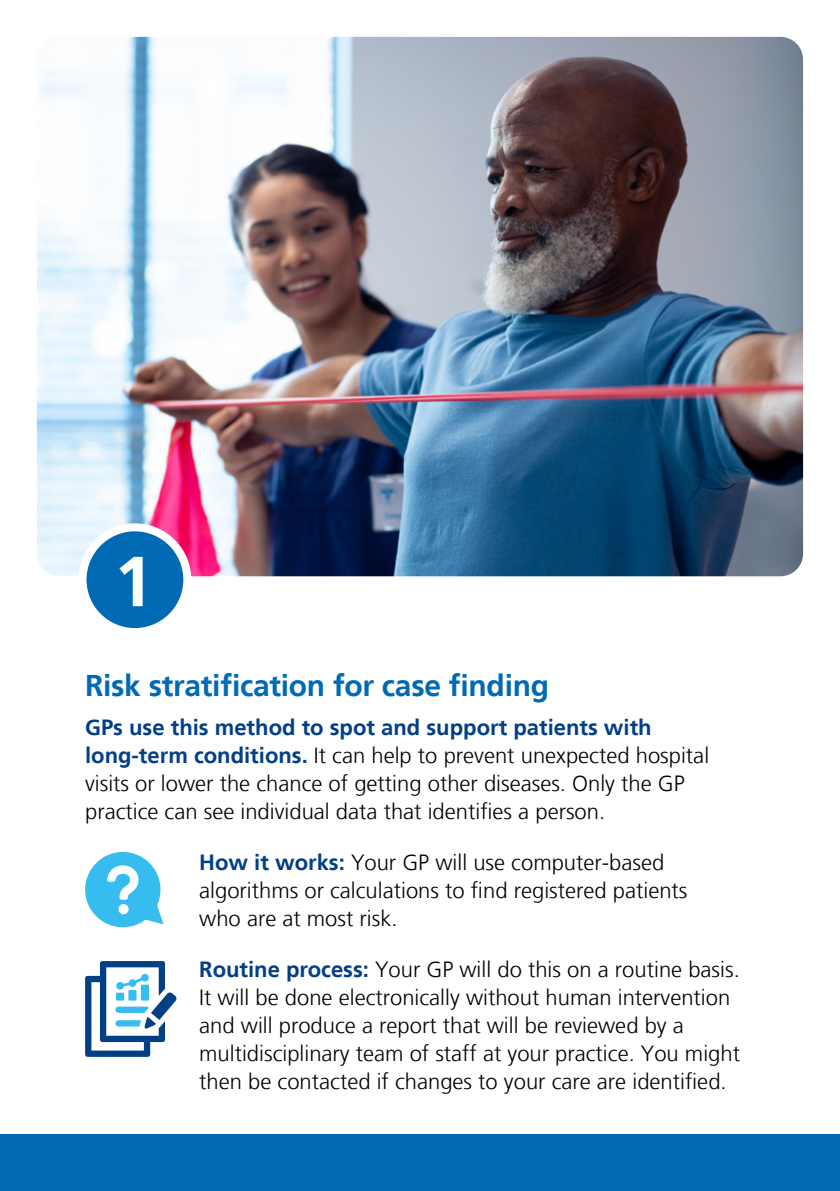
<style>
.page{position:relative;width:840px;height:1191px;background:#fff}
.page>*{position:absolute;margin:0;border:0;box-sizing:border-box;transform-origin:0 0}
.t1{font:700 70.6px "Frutiger LT";color:#fff}
.t2{font:700 30px "Frutiger LT";letter-spacing:-.01em;color:#006ab4}
.Body{font:300 22px/28px "Frutiger LT";color:#000}
.s1{font-weight:700;color:#033f85}
</style>
<div class="page">
<img style="left:37px;top:37px;width:765px;height:539px">
<div style="left:82px;top:527px;width:105px;height:105px;background:#006ab4;border-radius:50%"></div>
<div style="left:78px;top:523px;width:113px;height:113px;border:8px solid #fff;border-radius:50%"></div>
<svg style="left:85px;top:961px;width:92px;height:95px"></svg>
<svg style="left:85px;top:852px;width:78px;height:75px"></svg>
<div style="left:0;top:1134px;width:839px;height:57px;background:#006ab4"></div>
<h2 class="t1" style="left:114px;top:540px;width:41px">1</h2>
<h2 class="t2" style="left:85px;top:668px;width:465px">Risk stratification for case finding</h2>
<p class="Body" style="left:85px;top:714px;width:625px"><span class="s1">GPs use this method to spot and support patients with long-term conditions.</span> It can help to prevent unexpected hospital visits or lower the chance of getting other diseases. Only the GP practice can see individual data that identifies a person.</p>
<p class="Body" style="left:199px;top:848px;width:489px"><span class="s1">How it works:</span> Your GP will use computer-based algorithms or calculations to find registered patients who are at most risk.</p>
<p class="Body" style="left:199px;top:955px;width:542px"><span class="s1">Routine process:</span> Your GP will do this on a routine basis.<br>It will be done electronically without human intervention and will produce a report that will be reviewed by a multidisciplinary team of staff at your practice. You might then be contacted if changes to your care are identified.</p>
</div>
